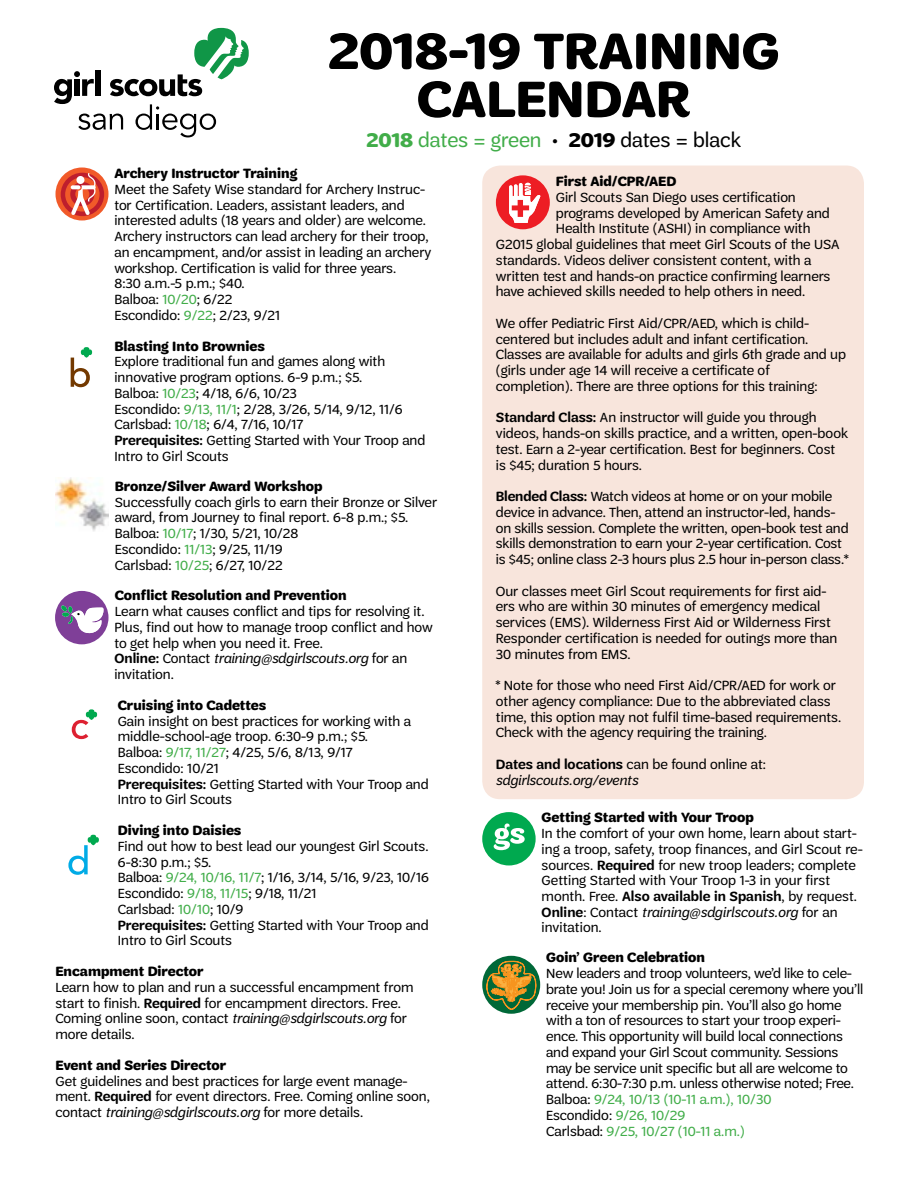
<style>
.page{position:relative;width:918px;height:1188px;background:#fff}
.page>*{position:absolute;margin:0;border:0;box-sizing:border-box;transform-origin:0 0}
.t1{font:700 54px/48px "Trefoil Sans";color:#000;text-align:center}
.t2{font:21px "Trefoil Sans";color:#000}
.t3{font:14.25px/15.8px "Trefoil Sans";color:#000}
.t4{font:700 14.25px "Trefoil Sans";color:#000}
.t5{font:italic 14.25px/15.8px "Trefoil Sans";color:#000}
.s1{font-weight:700;color:#41ad49}
.s2{color:#41ad49}
.s3{font-weight:700}
.s4{font-weight:600}
.s5{font-style:italic}
.s6{font-weight:600;font-style:normal}
.s7{font-style:normal}
</style>
<div class="page">
<div style="left:55px;top:168px;width:53px;height:52px;background:#f15a29;border-radius:50%"></div>
<div style="left:61px;top:173px;width:43px;height:43px;background:#be1e2d;border-radius:50%"></div>
<svg style="left:65px;top:177px;width:35px;height:35px"></svg>
<svg style="left:71px;top:173px;width:25px;height:42px"></svg>
<svg style="left:78px;top:114px;width:45px;height:16px"></svg>
<svg style="left:135px;top:104px;width:81px;height:33px"></svg>
<div style="left:95px;top:70px;width:6px;height:26px;background:#000"></div>
<svg style="left:54px;top:71px;width:40px;height:33px"></svg>
<svg style="left:110px;top:28px;width:139px;height:68px"></svg>
<div style="left:55px;top:591px;width:53px;height:53px;background:#7f3f98;border-radius:50%"></div>
<svg style="left:61px;top:605px;width:43px;height:30px"></svg>
<svg style="left:71px;top:347px;width:21px;height:40px"></svg>
<svg style="left:68px;top:835px;width:31px;height:40px"></svg>
<svg style="left:72px;top:709px;width:25px;height:30px"></svg>
<div style="left:482px;top:166px;width:382px;height:633px;background:#f8e5dc;border-radius:18px"></div>
<div style="left:496px;top:175px;width:54px;height:54px;background:#ed1d24;border-radius:50%"></div>
<svg style="left:509px;top:183px;width:32px;height:40px"></svg>
<div style="left:482px;top:812px;width:54px;height:53px;background:#00a94f;border-radius:50%"></div>
<svg style="left:494px;top:823px;width:31px;height:27px"></svg>
<svg style="left:482px;top:956px;width:58px;height:58px"></svg>
<svg style="left:486px;top:961px;width:50px;height:49px;background:#81883c"></svg>
<img style="left:55px;top:478px;width:54px;height:53px">
<h1 class="t1" style="left:328px;top:27px;width:453px">2018-19 TRAINING<br>CALENDAR</h1>
<h2 class="t2" style="left:367px;top:129px;width:376px"><span class="s1">2018</span> <span class="s2">dates = green</span> • <span class="s3">2019</span> dates = black</h2>
<p class="t4" style="left:114px;top:165px;width:184px">Archery Instructor Training</p>
<p class="t3" style="left:114px;top:181px;width:318px">Meet the Safety Wise standard for Archery Instruc&shy;tor Certification. Leaders, assistant leaders, and interested adults (18 years and older) are welcome.<br>Archery instructors can lead archery for their troop, an encampment, and/or assist in leading an archery workshop. Certification is valid for three years.<br>8:30 a.m.-5 p.m.; $40.<br>Balboa: <span class="s2">10/20</span>; 6/22<br>Escondido: <span class="s2">9/22</span>; 2/23, 9/21</p>
<p class="t4" style="left:114px;top:338px;width:152px">Blasting Into Brownies</p>
<p class="t3" style="left:114px;top:354px;width:312px">Explore traditional fun and games along with innovative program options. 6-9 p.m.; $5.<br>Balboa: <span class="s2">10/23</span>; 4/18, 6/6, 10/23<br>Escondido: <span class="s2">9/13, 11/1</span>; 2/28, 3/26, 5/14, 9/12, 11/6<br>Carlsbad: <span class="s2">10/18</span>; 6/4, 7/16, 10/17<br><span class="s4">Prerequisites:</span> Getting Started with Your Troop and Intro to Girl Scouts</p>
<p class="t4" style="left:115px;top:478px;width:209px">Bronze/Silver Award Workshop</p>
<p class="t3" style="left:115px;top:494px;width:324px">Successfully coach girls to earn their Bronze or Silver award, from Journey to final report. 6-8 p.m.; $5.<br>Balboa: <span class="s2">10/17</span>; 1/30, 5/21, 10/28<br>Escondido: <span class="s2">11/13</span>; 9/25, 11/19<br>Carlsbad: <span class="s2">10/25</span>; 6/27, 10/22</p>
<p class="t4" style="left:115px;top:588px;width:233px">Conflict Resolution and Prevention</p>
<p class="t3" style="left:114px;top:604px;width:320px">Learn what causes conflict and tips for resolving it.<br>Plus, find out how to manage troop conflict and how to get help when you need it. Free.<br><span class="s4">Online:</span> Contact <span class="s5">training@sdgirlscouts.org</span> for an invitation.</p>
<p class="t4" style="left:118px;top:697px;width:150px">Cruising into Cadettes</p>
<p class="t3" style="left:118px;top:713px;width:312px">Gain insight on best practices for working with a middle-school-age troop. 6:30-9 p.m.; $5.<br>Balboa: <span class="s2">9/17, 11/27</span>; 4/25, 5/6, 8/13, 9/17<br>Escondido: 10/21<br><span class="s4">Prerequisites:</span> Getting Started with Your Troop and Intro to Girl Scouts</p>
<p class="t4" style="left:118px;top:822px;width:125px">Diving into Daisies</p>
<p class="t3" style="left:118px;top:838px;width:313px">Find out how to best lead our youngest Girl Scouts.<br>6-8:30 p.m.; $5.<br>Balboa: <span class="s2">9/24, 10/16, 11/7</span>; 1/16, 3/14, 5/16, 9/23, 10/16<br>Escondido: <span class="s2">9/18, 11/15</span>; 9/18, 11/21<br>Carlsbad: <span class="s2">10/10</span>; 10/9<br><span class="s4">Prerequisites:</span> Getting Started with Your Troop and Intro to Girl Scouts</p>
<p class="t4" style="left:56px;top:963px;width:150px">Encampment Director</p>
<p class="t3" style="left:56px;top:979px;width:359px">Learn how to plan and run a successful encampment from start to finish. <span class="s4">Required</span> for encampment directors. Free.<br>Coming online soon, contact <span class="s5">training@sdgirlscouts.org</span> for more details.</p>
<p class="t4" style="left:56px;top:1057px;width:172px">Event and Series Director</p>
<p class="t3" style="left:56px;top:1073px;width:376px">Get guidelines and best practices for large event manage&shy;ment. <span class="s4">Required</span> for event directors. Free. Coming online soon, contact <span class="s5">training@sdgirlscouts.org</span> for more details.</p>
<p class="t4" style="left:556px;top:173px;width:122px">First Aid/CPR/AED</p>
<p class="t3" style="left:556px;top:189px;width:241px">Girl Scouts San Diego uses certification</p>
<p class="t3" style="left:556px;top:205px;width:276px">programs developed by American Safety and</p>
<p class="t3" style="left:556px;top:221px;width:256px">Health Institute (ASHI) in compliance with</p>
<p class="t3" style="left:496px;top:236px;width:345px">G2015 global guidelines that meet Girl Scouts of the USA</p>
<p class="t3" style="left:496px;top:252px;width:317px">standards. Videos deliver consistent content, with a</p>
<p class="t3" style="left:496px;top:268px;width:336px">written test and hands-on practice confirming learners</p>
<p class="t3" style="left:496px;top:284px;width:311px">have achieved skills needed to help others in need.</p>
<p class="t3" style="left:496px;top:315px;width:352px">We offer Pediatric First Aid/CPR/AED, which is child&shy;centered but includes adult and infant certification.<br>Classes are available for adults and girls 6th grade and up (girls under age 14 will receive a certificate of completion). There are three options for this training:</p>
<p class="t3" style="left:496px;top:410px;width:354px"><span class="s4">Standard Class:</span> An instructor will guide you through videos, hands-on skills practice, and a written, open-book test. Earn a 2-year certification. Best for beginners. Cost is $45; duration 5 hours.</p>
<p class="t3" style="left:496px;top:488px;width:354px"><span class="s4">Blended Class:</span> Watch videos at home or on your mobile device in advance. Then, attend an instructor-led, hands&shy;on skills session. Complete the written, open-book test and skills demonstration to earn your 2-year certification. Cost is $45; online class 2-3 hours plus 2.5 hour in-person class.*</p>
<p class="t3" style="left:496px;top:583px;width:343px">Our classes meet Girl Scout requirements for first aid&shy;ers who are within 30 minutes of emergency medical services (EMS). Wilderness First Aid or Wilderness First Responder certification is needed for outings more than 30 minutes from EMS.</p>
<p class="t3" style="left:496px;top:677px;width:347px">* Note for those who need First Aid/CPR/AED for work or other agency compliance: Due to the abbreviated class time, this option may not fulfil time-based requirements.<br>Check with the agency requiring the training.</p>
<p class="t5" style="left:496px;top:756px;width:272px"><span class="s6">Dates and locations</span> <span class="s7">can be found online at: </span>sdgirlscouts.org/events</p>
<p class="t4" style="left:542px;top:810px;width:214px">Getting Started with Your Troop</p>
<p class="t3" style="left:542px;top:825px;width:323px">In the comfort of your own home, learn about start&shy;ing a troop, safety, troop finances, and Girl Scout re&shy;sources. <span class="s4">Required</span> for new troop leaders; complete Getting Started with Your Troop 1-3 in your first month. Free. <span class="s4">Also available in Spanish</span>, by request.<br><span class="s4">Online</span>: Contact <span class="s5">training@sdgirlscouts.org</span> for an invitation.</p>
<p class="t4" style="left:546px;top:950px;width:160px">Goin’ Green Celebration</p>
<p class="t3" style="left:546px;top:966px;width:319px">New leaders and troop volunteers, we’d like to cele&shy;brate you! Join us for a special ceremony where you’ll receive your membership pin. You’ll also go home with a ton of resources to start your troop experi&shy;ence. This opportunity will build local connections and expand your Girl Scout community. Sessions may be service unit specific but all are welcome to attend. 6:30-7:30 p.m. unless otherwise noted; Free.<br>Balboa: <span class="s2">9/24, 10/13 (10-11 a.m.), 10/30<br></span>Escondido: <span class="s2">9/26, 10/29<br></span>Carlsbad: <span class="s2">9/25, 10/27 (10-11 a.m.)</span></p>
</div>
